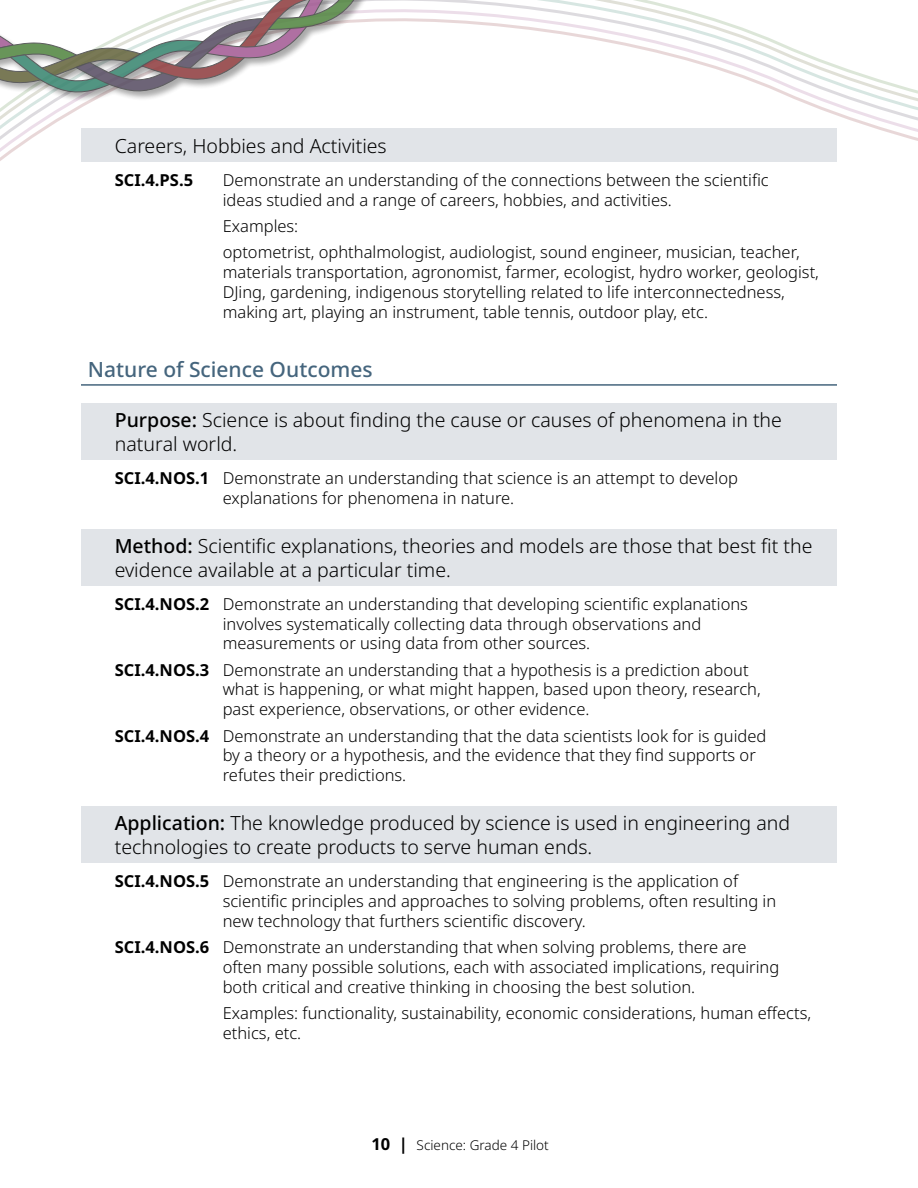
<style>
.page{position:relative;width:918px;height:1188px;background:#fff}
.page>*{position:absolute;margin:0;border:0;box-sizing:border-box;transform-origin:0 0}
.Header_Outcomes{font:500 21px "Noto Sans";color:#45657d}
.GLO{font:300 19.5px/23.4px "Noto Sans";color:#000}
.Learning_Outcome_End{font:300 16.5px/19.8px "Noto Sans";color:#000}
.Learning_Outcome{font:300 16.5px/19.8px "Noto Sans";color:#000}
.Bullet_Outcome_no_bullet_End{font:300 16.5px/19.8px "Noto Sans";color:#000}
.Learning_Outcome-2{font:700 16.5px "Noto Sans";color:#000}
.Bullet_Outcome_no_bullet{font:300 16.5px "Noto Sans";color:#000}
.t1{font:300 13.5px "Noto Sans";color:#000}
.s1{font-weight:500}
.s2{font-weight:700}
.s3{font-weight:700;font-size:16.5px}
</style>
<div class="page">
<svg style="left:0;top:0;width:918px;height:161px"></svg>
<div style="left:0;top:0;width:515px;height:102px;background:#000;opacity:.4"></div>
<svg style="left:0;top:0;width:407px;height:96px"></svg>
<div style="left:81px;top:129px;width:756px;height:33px;background:#e1e4e8"></div>
<hr style="left:81px;top:384px;width:756px;height:2px;background:#45657d">
<div style="left:81px;top:403px;width:756px;height:57px;background:#e1e4e8"></div>
<div style="left:81px;top:529px;width:756px;height:56px;background:#e1e4e8"></div>
<div style="left:81px;top:806px;width:756px;height:57px;background:#e1e4e8"></div>
<h4 class="GLO" style="left:115px;top:134px;width:274px">Careers, Hobbies and Activities</h4>
<p class="Learning_Outcome-2" style="left:115px;top:168px;width:80px">SCI.4.PS.5</p>
<p class="Learning_Outcome" style="left:223px;top:170px;width:548px">Demonstrate an understanding of the connections between the scientific ideas studied and a range of careers, hobbies, and activities.</p>
<p class="Bullet_Outcome_no_bullet" style="left:223px;top:214px;width:77px">Examples:</p>
<h3 class="Bullet_Outcome_no_bullet_End" style="left:223px;top:243px;width:598px">optometrist, ophthalmologist, audiologist, sound engineer, musician, teacher, materials transportation, agronomist, farmer, ecologist, hydro worker, geologist, DJing, gardening, indigenous storytelling related to life interconnectedness, making art, playing an instrument, table tennis, outdoor play, etc.</h3>
<h3 class="Header_Outcomes" style="left:88px;top:355px;width:286px">Nature of Science Outcomes</h3>
<h4 class="GLO" style="left:115px;top:409px;width:669px"><span class="s1">Purpose:</span> Science is about finding the cause or causes of phenomena in the natural world.</h4>
<p class="Learning_Outcome_End" style="left:223px;top:469px;width:517px;text-indent:-108px"><span class="s2">SCI.4.NOS.1</span> Demonstrate an understanding that science is an attempt to develop explanations for phenomena in nature.</p>
<h4 class="GLO" style="left:115px;top:535px;width:699px"><span class="s1">Method:</span> Scientific explanations, theories and models are those that best fit the evidence available at a particular time.</h4>
<p class="Learning_Outcome_End" style="left:223px;top:594px;width:527px;text-indent:-108px"><span class="s2">SCI.4.NOS.2</span> Demonstrate an understanding that developing scientific explanations involves systematically collecting data through observations and measurements or using data from other sources.</p>
<p class="Learning_Outcome_End" style="left:223px;top:660px;width:540px;text-indent:-108px"><span class="s2">SCI.4.NOS.3</span> Demonstrate an understanding that a hypothesis is a prediction about what is happening, or what might happen, based upon theory, research, past experience, observations, or other evidence.</p>
<p class="Learning_Outcome_End" style="left:223px;top:726px;width:545px;text-indent:-108px"><span class="s2">SCI.4.NOS.4</span> Demonstrate an understanding that the data scientists look for is guided by a theory or a hypothesis, and the evidence that they find supports or refutes their predictions.</p>
<h4 class="GLO" style="left:115px;top:812px;width:677px"><span class="s1">Application:</span> The knowledge produced by science is used in engineering and technologies to create products to serve human ends.</h4>
<p class="Learning_Outcome" style="left:223px;top:872px;width:555px;text-indent:-108px"><span class="s2">SCI.4.NOS.5</span> Demonstrate an understanding that engineering is the application of scientific principles and approaches to solving problems, often resulting in new technology that furthers scientific discovery.</p>
<p class="Learning_Outcome" style="left:223px;top:938px;width:558px;text-indent:-108px"><span class="s2">SCI.4.NOS.6</span> Demonstrate an understanding that when solving problems, there are often many possible solutions, each with associated implications, requiring both critical and creative thinking in choosing the best solution.</p>
<h3 class="Bullet_Outcome_no_bullet_End" style="left:223px;top:1003px;width:590px">Examples: functionality, sustainability, economic considerations, human effects, ethics, etc.</h3>
<p class="t1" style="left:372px;top:1135px;width:179px"><span class="s3">10 |</span> Science: Grade 4 Pilot</p>
</div>
